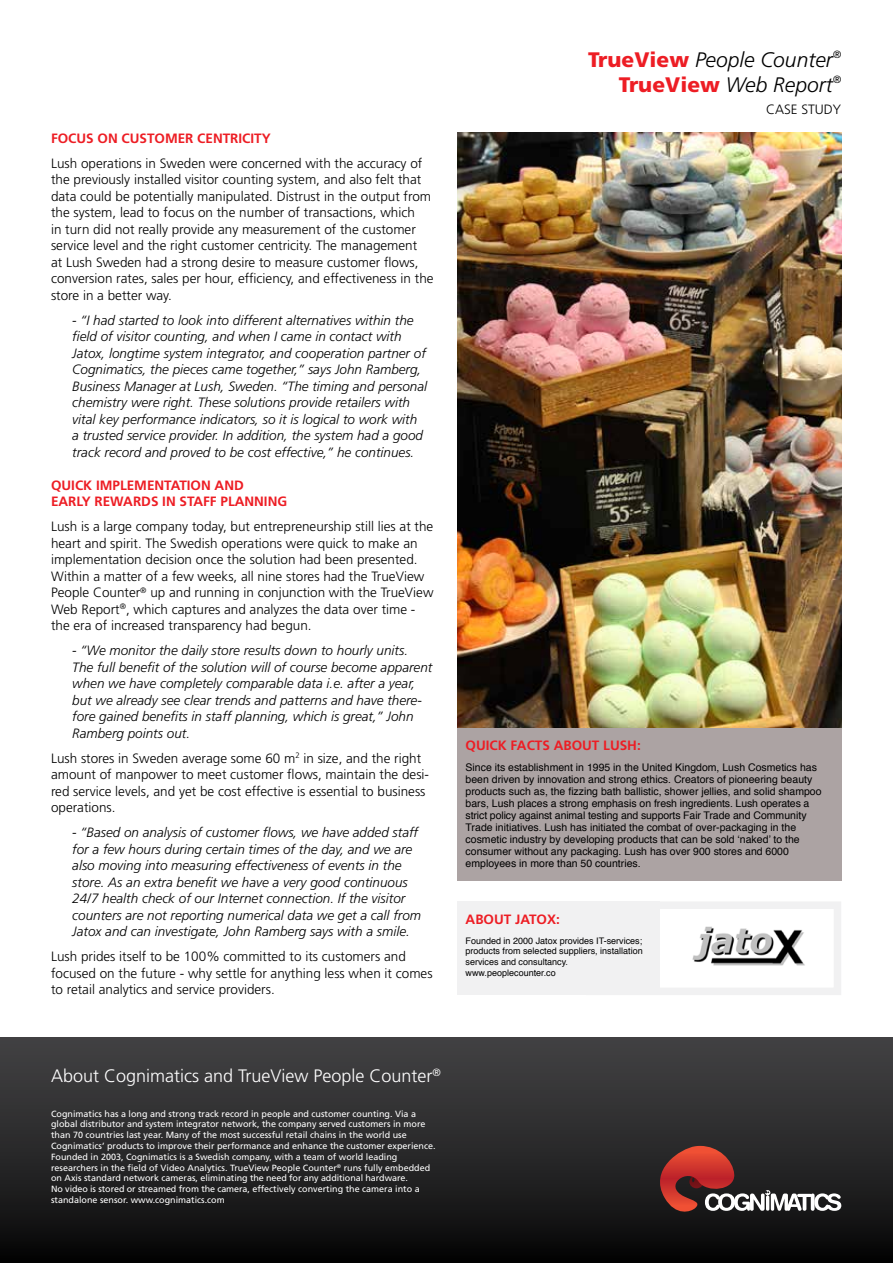
<style>
.page{position:relative;width:893px;height:1263px;background:#fff}
.page>*{position:absolute;margin:0;border:0;box-sizing:border-box;transform-origin:0 0}
.t1{font:italic 300 21px/25px "Frutiger LT Std";color:#000;text-align:right}
.t2{font:300 18px "Frutiger LT Std";color:#fff}
.t3{font:300 13.5px/16.5px "Frutiger LT Std";color:#000}
.t4{font:italic 300 13.5px/16.5px "Frutiger LT Std";color:#000}
.t5{font:700 13.5px/16.2px "Frutiger LT Std";color:#ed1d24}
.t6{font:10.5px/12px "Helvetica";color:#000}
.t7{font:9px/10.8px "Frutiger LT Std";color:#fff}
.t8{font:9px/10.8px "Helvetica";color:#000}
.s1{font-weight:900;font-style:normal;color:#ed1d24}
</style>
<div class="page">
<div style="left:0;top:1037px;width:893px;height:226px;background:linear-gradient(to bottom,#464547,#080808)"></div>
<div style="left:457px;top:727px;width:385px;height:153px;background:#aca3a3"></div>
<svg style="left:648px;top:1146px;width:193px;height:71px;background:#5b3b39"></svg>
<img style="left:692px;top:926px;width:113px;height:40px">
<img style="left:457px;top:133px;width:385px;height:594px">
<div style="left:586px;top:901px;width:255px;height:94px;border:8px solid #f1f1f2"></div>
<div style="left:457px;top:901px;width:202px;height:94px;background:#f1f1f2"></div>
<p class="t5" style="left:51px;top:130px;width:221px">FOCUS ON CUSTOMER CENTRICITY</p>
<p class="t3" style="left:51px;top:155px;width:384px">Lush operations in Sweden were concerned with the accuracy of the previously installed visitor counting system, and also felt that data could be potentially manipulated. Distrust in the output from the system, lead to focus on the number of transactions, which<br>in turn did not really provide any measurement of the customer service level and the right customer centricity. The management<br>at Lush Sweden had a strong desire to measure customer flows, conversion rates, sales per hour, efficiency, and effectiveness in the store in a better way.</p>
<p class="t4" style="left:72px;top:312px;width:356px">- “I had started to look into different alternatives within the field of visitor counting, and when I came in contact with Jatox, longtime system integrator, and cooperation partner of Cognimatics, the pieces came together,” says John Ramberg, Business Manager at Lush, Sweden. “The timing and personal chemistry were right. These solutions provide retailers with vital key performance indicators, so it is logical to work with a trusted service provider. In addition, the system had a good track record and proved to be cost effective,” he continues.</p>
<p class="t5" style="left:51px;top:477px;width:238px">QUICK IMPLEMENTATION AND<br>EARLY REWARDS IN STAFF PLANNING</p>
<p class="t3" style="left:51px;top:518px;width:384px">Lush is a large company today, but entrepreneurship still lies at the heart and spirit. The Swedish operations were quick to make an implementation decision once the solution had been presented.<br>Within a matter of a few weeks, all nine stores had the TrueView People Counter<sup>®</sup> up and running in conjunction with the TrueView Web Report<sup>®</sup>, which captures and analyzes the data over time - the era of increased transparency had begun.</p>
<p class="t4" style="left:72px;top:642px;width:362px">- “We monitor the daily store results down to hourly units.<br>The full benefit of the solution will of course become apparent when we have completely comparable data i.e. after a year, but we already see clear trends and patterns and have there&shy;fore gained benefits in staff planning, which is great,” John Ramberg points out.</p>
<p class="t3" style="left:51px;top:750px;width:380px">Lush stores in Sweden average some 60 m<sup>2</sup> in size, and the right amount of manpower to meet customer flows, maintain the desi&shy;red service levels, and yet be cost effective is essential to business operations.</p>
<p class="t4" style="left:72px;top:824px;width:350px">- “Based on analysis of customer flows, we have added staff for a few hours during certain times of the day, and we are also moving into measuring effectiveness of events in the store. As an extra benefit we have a very good continuous 24/7 health check of our Internet connection. If the visitor counters are not reporting numerical data we get a call from Jatox and can investigate, John Ramberg says with a smile.</p>
<p class="t3" style="left:51px;top:948px;width:383px">Lush prides itself to be 100% committed to its customers and focused on the future - why settle for anything less when it comes to retail analytics and service providers.</p>
<h1 class="t1" style="left:588px;top:47px;width:255px"><span class="s1">TrueView</span> People Counter<sup>®<br></sup><span class="s1">TrueView</span> Web Report<sup>®</sup></h1>
<p class="t3" style="left:766px;top:101px;width:77px">CASE STUDY</p>
<p class="t5" style="left:466px;top:737px;width:177px">QUICK FACTS ABOUT LUSH:</p>
<p class="t6" style="left:466px;top:761px;width:357px">Since its establishment in 1995 in the United Kingdom, Lush Cosmetics has been driven by innovation and strong ethics. Creators of pioneering beauty products such as, the fizzing bath ballistic, shower jellies, and solid shampoo bars, Lush places a strong emphasis on fresh ingredients. Lush operates a strict policy against animal testing and supports Fair Trade and Community Trade initiatives. Lush has initiated the combat of over-packaging in the cosmetic industry by developing products that can be sold ‘naked’ to the consumer without any packaging. Lush has over 900 stores and 6000 employees in more than 50 countries.</p>
<p class="t5" style="left:466px;top:912px;width:96px">ABOUT JATOX:</p>
<p class="t8" style="left:466px;top:935px;width:179px">Founded in 2000 Jatox provides IT-services; products from selected suppliers, installation services and consultancy. www.peoplecounter.co</p>
<h2 class="t2" style="left:51px;top:1065px;width:391px">About Cognimatics and TrueView People Counter<sup>®</sup></h2>
<p class="t7" style="left:51px;top:1108px;width:386px">Cognimatics has a long and strong track record in people and customer counting. Via a global distributor and system integrator network, the company served customers in more than 70 countries last year. Many of the most successful retail chains in the world use Cognimatics’ products to improve their performance and enhance the customer experience.<br>Founded in 2003, Cognimatics is a Swedish company, with a team of world leading researchers in the field of Video Analytics. TrueView People Counter<sup>®</sup> runs fully embedded on Axis standard network cameras, eliminating the need for any additional hardware.<br>No video is stored or streamed from the camera, effectively converting the camera into a standalone sensor. www.cognimatics.com</p>
</div>
